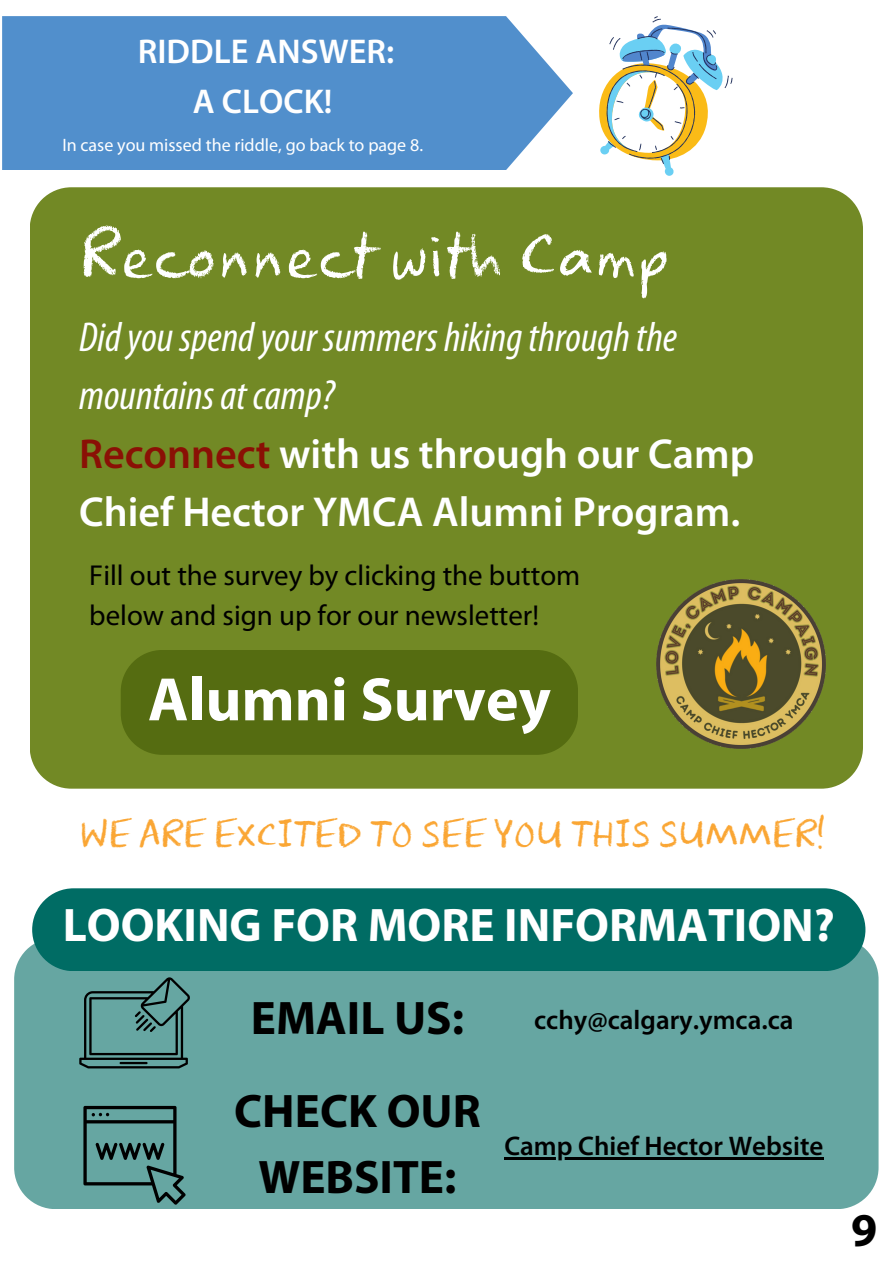
<style>
.page{position:relative;width:893px;height:1264px;background:#fff}
.page>*{position:absolute;margin:0;border:0;box-sizing:border-box;transform-origin:0 0}
.t1{font:86.85px "YMCA Script";color:#fff}
.t2{font:700 61.8px "Myriad Pro";color:#fff}
.t3{font:48.15px "YMCA Script";color:#faa634}
.t4{font:700 47.25px "Myriad Pro";color:#fff}
.t5{font:700 47.25px "Myriad Pro";color:#000}
.t6{font:600 42px/58.5px "Myriad Pro";color:#fff}
.t7{font:italic condensed 42px/58.5px "Myriad Pro";color:#fff}
.t8{font:600 34.5px "Myriad Pro";color:#fff}
.t9{font:600 34.5px "Myriad Pro";color:#fefefe}
.t10{font:28.8px/39.8px "Myriad Pro";color:#000}
.t11{font:600 27px "Myriad Pro";color:#000}
.t12{font:18px "Myriad Pro";color:#fff}
.s1{color:#8a1005}
</style>
<div class="page">
<div style="left:2px;top:16px;width:571px;height:154px;background:#518fcc"></div>
<div style="left:14px;top:937px;width:864px;height:271px;background:#66a6a2"></div>
<svg style="left:79px;top:977px;width:111px;height:91px;background:#518481"></svg>
<div style="left:32px;top:888px;width:833px;height:82px;background:#006c64;border-radius:41px"></div>
<svg style="left:83px;top:1105px;width:103px;height:99px;background:#4f817d"></svg>
<div style="left:30px;top:187px;width:832px;height:601px;background:#728925"></div>
<img style="left:656px;top:580px;width:169px;height:168px">
<div style="left:121px;top:650px;width:457px;height:104px;background:#556c11;border-radius:42px"></div>
<svg style="left:599px;top:16px;width:133px;height:160px"></svg>
<hr style="left:504px;top:1157px;width:319px;height:2px;background:#000">
<p class="t8" style="left:138px;top:37px;width:258px">RIDDLE ANSWER:</p>
<p class="t9" style="left:193px;top:87px;width:141px">A CLOCK!</p>
<p class="t12" style="left:62px;top:137px;width:362px">In case you missed the riddle, go back to page 8.</p>
<p class="t1" style="left:79px;top:211px;width:592px">Reconnect with Camp</p>
<p class="t7" style="left:79px;top:311px;width:599px">Didyouspendyour summershikingthroughthe mountainsat camp?</p>
<p class="t6" style="left:79px;top:428px;width:676px"><span class="s1">Reconnect</span> with us through our Camp<br>Chief Hector YMCA Alumni Program.</p>
<p class="t10" style="left:89px;top:558px;width:492px">Fill out the survey by clicking the buttom below and sign up for our newsletter!</p>
<p class="t2" style="left:148px;top:674px;width:404px">Alumni Survey</p>
<p class="t3" style="left:79px;top:810px;width:747px">WE ARE EXCITED TO SEE YOU THIS SUMMER!</p>
<p class="t4" style="left:63px;top:905px;width:773px">LOOKING FOR MORE INFORMATION?</p>
<p class="t5" style="left:251px;top:998px;width:215px">EMAIL US:</p>
<p class="t11" style="left:534px;top:1009px;width:261px">cchy@calgary.ymca.ca</p>
<p class="t5" style="left:234px;top:1091px;width:248px">CHECK OUR</p>
<p class="t5" style="left:258px;top:1156px;width:199px">WEBSITE:</p>
<p class="t11" style="left:504px;top:1134px;width:320px">Camp Chief Hector Website</p>
<p class="t5" style="left:851px;top:1210px;width:28px">9</p>
</div>
